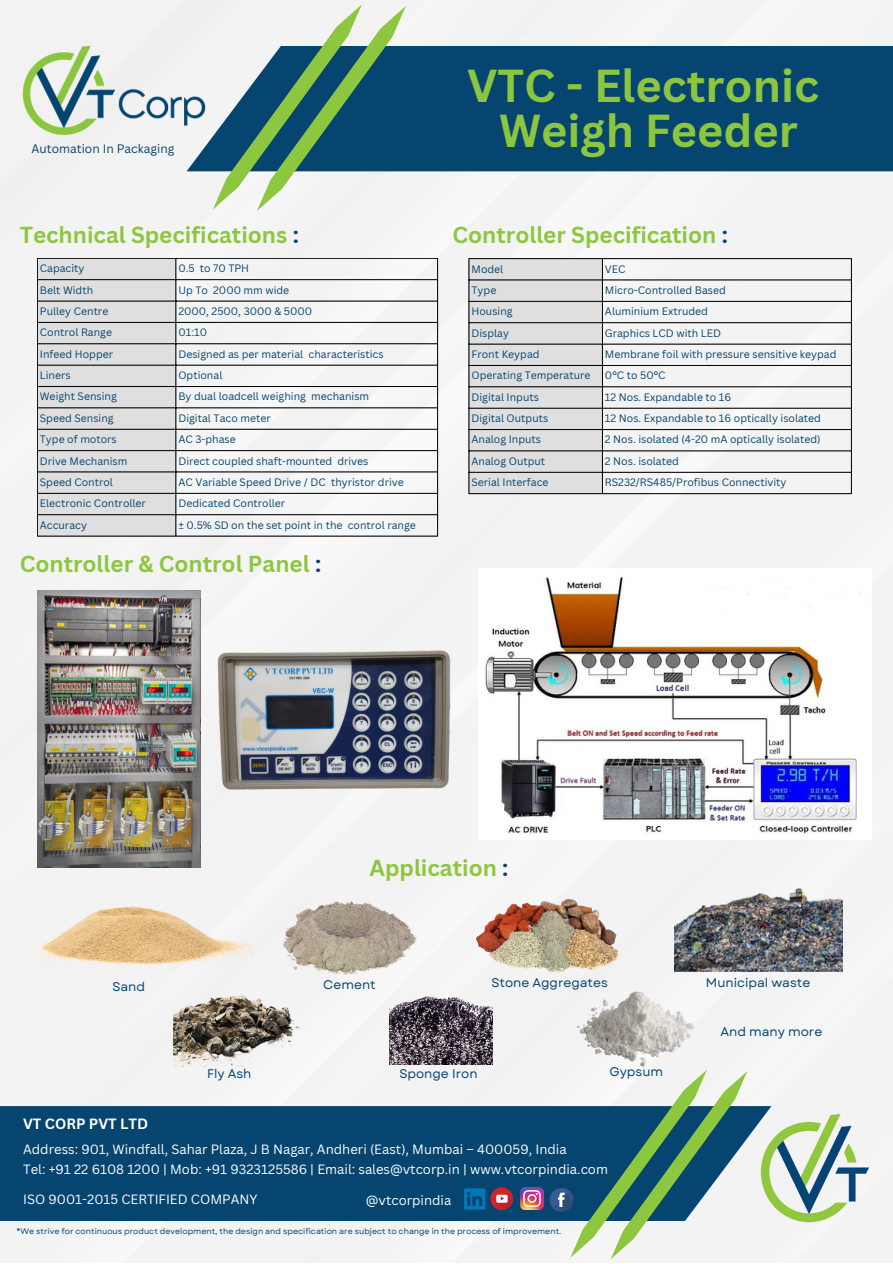
<style>
.page{position:relative;width:893px;height:1264px;background:#fff}
.page>*{position:absolute;margin:0;border:0;box-sizing:border-box;transform-origin:0 0}
.t1{font:700 45px "Canva Sans";color:#8cc63f}
.t2{font:700 22.5px "Canva Sans";color:#8dc63f}
.t3{font:700 14.55px "Canva Sans";color:#fefffe}
.t4{font:13.05px "Canva Sans";color:#fefffe}
.t5{font:13.05px "Canva Sans";color:#fff}
.t6{font:12.45px "Garet";color:#054570}
.t7{font:12px "Canva Sans";color:#054570}
.t8{font:10.5px "Canva Sans";color:#054570}
.t9{font:7.95px "Garet";color:#054570}
.s1{color:#054570}
</style>
<div class="page">
<div style="left:0;top:0;width:892px;height:1262px;background:#f3f3f3"></div>
<div style="left:38px;top:259px;width:138px;height:277px;background:#dfdfdf"></div>
<hr style="left:37px;top:258px;width:1px;height:278px;background:#000">
<hr style="left:176px;top:258px;width:1px;height:278px;background:#000">
<hr style="left:437px;top:258px;width:1px;height:278px;background:#000">
<hr style="left:37px;top:258px;width:401px;height:1px;background:#000">
<hr style="left:37px;top:279px;width:401px;height:1px;background:#000">
<hr style="left:37px;top:301px;width:401px;height:1px;background:#000">
<hr style="left:37px;top:322px;width:401px;height:1px;background:#000">
<hr style="left:37px;top:343px;width:401px;height:1px;background:#000">
<hr style="left:37px;top:365px;width:401px;height:1px;background:#000">
<hr style="left:37px;top:386px;width:401px;height:1px;background:#000">
<hr style="left:37px;top:407px;width:401px;height:1px;background:#000">
<hr style="left:37px;top:429px;width:401px;height:1px;background:#000">
<hr style="left:37px;top:450px;width:401px;height:1px;background:#000">
<hr style="left:37px;top:471px;width:401px;height:1px;background:#000">
<hr style="left:37px;top:493px;width:401px;height:1px;background:#000">
<hr style="left:37px;top:514px;width:401px;height:1px;background:#000">
<hr style="left:37px;top:536px;width:401px;height:1px;background:#000">
<svg style="left:469px;top:259px;width:133px;height:234px;background:#d6d6d6"></svg>
<hr style="left:468px;top:259px;width:1px;height:234px;background:#000">
<hr style="left:602px;top:259px;width:1px;height:234px;background:#000">
<hr style="left:851px;top:259px;width:1px;height:234px;background:#000">
<hr style="left:468px;top:258px;width:383px;height:1px;background:#000">
<hr style="left:468px;top:280px;width:383px;height:1px;background:#000">
<hr style="left:468px;top:301px;width:383px;height:1px;background:#000">
<hr style="left:468px;top:322px;width:383px;height:1px;background:#000">
<hr style="left:468px;top:344px;width:383px;height:1px;background:#000">
<hr style="left:468px;top:365px;width:383px;height:1px;background:#000">
<hr style="left:468px;top:386px;width:383px;height:1px;background:#000">
<hr style="left:468px;top:408px;width:383px;height:1px;background:#000">
<hr style="left:468px;top:429px;width:383px;height:1px;background:#000">
<hr style="left:468px;top:450px;width:383px;height:1px;background:#000">
<hr style="left:468px;top:472px;width:383px;height:1px;background:#000">
<hr style="left:468px;top:493px;width:383px;height:1px;background:#000">
<img style="left:478px;top:568px;width:392px;height:271px">
<img style="left:37px;top:591px;width:163px;height:276px">
<img style="left:33px;top:898px;width:224px;height:80px">
<img style="left:282px;top:901px;width:134px;height:73px">
<img style="left:476px;top:899px;width:142px;height:72px">
<img style="left:674px;top:877px;width:168px;height:94px">
<img style="left:174px;top:982px;width:127px;height:84px">
<img style="left:389px;top:984px;width:104px;height:80px">
<img style="left:559px;top:973px;width:153px;height:96px">
<img style="left:195px;top:645px;width:284px;height:146px">
<div style="left:0;top:1106px;width:771px;height:115px;background:#054570"></div>
<img style="left:755px;top:1111px;width:115px;height:116px">
<svg style="left:549px;top:1187px;width:24px;height:24px"></svg>
<svg style="left:553px;top:1069px;width:194px;height:190px"></svg>
<svg style="left:490px;top:1187px;width:23px;height:22px"></svg>
<svg style="left:494px;top:1190px;width:20px;height:20px"></svg>
<img style="left:520px;top:1187px;width:23px;height:22px">
<svg style="left:464px;top:1188px;width:21px;height:21px"></svg>
<div style="left:186px;top:46px;width:706px;height:125px;background:#054570"></div>
<img style="left:21px;top:42px;width:186px;height:94px">
<svg style="left:213px;top:4px;width:193px;height:207px"></svg>
<p class="t7" style="left:31px;top:140px;width:144px">Automation In Packaging</p>
<p class="t1" style="left:467px;top:53px;width:353px">VTC - Electronic</p>
<p class="t1" style="left:499px;top:98px;width:300px">Weigh Feeder</p>
<p class="t2" style="left:20px;top:218px;width:281px">Technical Specifications <span class="s1">:</span></p>
<p class="t2" style="left:452px;top:218px;width:277px">Controller Specification <span class="s1">:</span></p>
<p class="t8" style="left:40px;top:261px;width:46px">Capacity</p>
<p class="t8" style="left:178px;top:261px;width:72px">0.5 to 70 TPH</p>
<p class="t8" style="left:40px;top:282px;width:55px">Belt Width</p>
<p class="t8" style="left:178px;top:282px;width:112px">Up To 2000 mm wide</p>
<p class="t8" style="left:40px;top:304px;width:70px">Pulley Centre</p>
<p class="t8" style="left:178px;top:304px;width:135px">2000, 2500, 3000 &amp; 5000</p>
<p class="t8" style="left:40px;top:325px;width:74px">Control Range</p>
<p class="t8" style="left:178px;top:325px;width:30px">01:10</p>
<p class="t8" style="left:40px;top:346px;width:75px">Infeed Hopper</p>
<p class="t8" style="left:178px;top:346px;width:207px">Designed as per material characteristics</p>
<p class="t8" style="left:40px;top:368px;width:32px">Liners</p>
<p class="t8" style="left:178px;top:368px;width:45px">Optional</p>
<p class="t8" style="left:40px;top:389px;width:79px">Weight Sensing</p>
<p class="t8" style="left:178px;top:389px;width:192px">By dual loadcell weighing mechanism</p>
<p class="t8" style="left:40px;top:410px;width:75px">Speed Sensing</p>
<p class="t8" style="left:178px;top:410px;width:94px">Digital Taco meter</p>
<p class="t8" style="left:40px;top:432px;width:78px">Type of motors</p>
<p class="t8" style="left:178px;top:432px;width:59px">AC 3-phase</p>
<p class="t8" style="left:40px;top:453px;width:89px">Drive Mechanism</p>
<p class="t8" style="left:178px;top:453px;width:191px">Direct coupled shaft-mounted drives</p>
<p class="t8" style="left:40px;top:474px;width:75px">Speed Control</p>
<p class="t8" style="left:178px;top:474px;width:227px">AC Variable Speed Drive / DC thyristor drive</p>
<p class="t8" style="left:40px;top:496px;width:108px">Electronic Controller</p>
<p class="t8" style="left:178px;top:496px;width:108px">Dedicated Controller</p>
<p class="t8" style="left:40px;top:517px;width:49px">Accuracy</p>
<p class="t8" style="left:178px;top:517px;width:239px">± 0.5% SD on the set point in the control range</p>
<p class="t2" style="left:20px;top:547px;width:303px">Controller &amp; Control Panel <span class="s1">:</span></p>
<p class="t8" style="left:471px;top:261px;width:33px">Model</p>
<p class="t8" style="left:605px;top:261px;width:22px">VEC</p>
<p class="t8" style="left:471px;top:283px;width:26px">Type</p>
<p class="t8" style="left:605px;top:283px;width:122px">Micro-Controlled Based</p>
<p class="t8" style="left:471px;top:304px;width:43px">Housing</p>
<p class="t8" style="left:605px;top:304px;width:105px">Aluminium Extruded</p>
<p class="t8" style="left:471px;top:325px;width:39px">Display</p>
<p class="t8" style="left:605px;top:325px;width:118px">Graphics LCD with LED</p>
<p class="t8" style="left:471px;top:347px;width:70px">Front Keypad</p>
<p class="t8" style="left:605px;top:347px;width:233px">Membrane foil with pressure sensitive keypad</p>
<p class="t8" style="left:471px;top:368px;width:120px">Operating Temperature</p>
<p class="t8" style="left:605px;top:368px;width:62px">0°C to 50°C</p>
<p class="t8" style="left:471px;top:389px;width:69px">Digital Inputs</p>
<p class="t8" style="left:605px;top:389px;width:128px">12 Nos. Expandable to 16</p>
<p class="t8" style="left:471px;top:411px;width:78px">Digital Outputs</p>
<p class="t8" style="left:605px;top:411px;width:217px">12 Nos. Expandable to 16 optically isolated</p>
<p class="t8" style="left:471px;top:432px;width:71px">Analog Inputs</p>
<p class="t8" style="left:605px;top:432px;width:217px">2 Nos. isolated (4-20 mA optically isolated)</p>
<p class="t8" style="left:471px;top:453px;width:75px">Analog Output</p>
<p class="t8" style="left:605px;top:453px;width:75px">2 Nos. isolated</p>
<p class="t8" style="left:471px;top:475px;width:79px">Serial Interface</p>
<p class="t8" style="left:605px;top:475px;width:183px">RS232/RS485/Profibus Connectivity</p>
<p class="t2" style="left:369px;top:852px;width:141px">Application <span class="s1">:</span></p>
<p class="t6" style="left:112px;top:977px;width:34px">Sand</p>
<p class="t6" style="left:323px;top:975px;width:54px">Cement</p>
<p class="t6" style="left:491px;top:974px;width:118px">Stone Aggregates</p>
<p class="t6" style="left:706px;top:974px;width:106px">Municipal waste</p>
<p class="t6" style="left:207px;top:1064px;width:46px">Fly Ash</p>
<p class="t6" style="left:399px;top:1064px;width:80px">Sponge Iron</p>
<p class="t6" style="left:609px;top:1062px;width:55px">Gypsum</p>
<p class="t3" style="left:23px;top:1113px;width:127px">VT CORP PVT LTD</p>
<p class="t4" style="left:23px;top:1139px;width:545px">Address: 901, Windfall, Sahar Plaza, J B Nagar, Andheri (East), Mumbai – 400059, India</p>
<p class="t4" style="left:23px;top:1160px;width:586px">Tel: +91 22 6108 1200 | Mob: +91 9323125586 | Email: sales@vtcorp.in | www.vtcorpindia.com</p>
<p class="t4" style="left:23px;top:1189px;width:236px">ISO 9001-2015 CERTIFIED COMPANY</p>
<p class="t5" style="left:366px;top:1190px;width:87px">@vtcorpindia</p>
<p class="t9" style="left:17px;top:1225px;width:546px">*We strive for continuous product development, the design and specification are subject to change in the process of improvement.</p>
<p class="t6" style="left:720px;top:1022px;width:103px">And many more</p>
</div>
